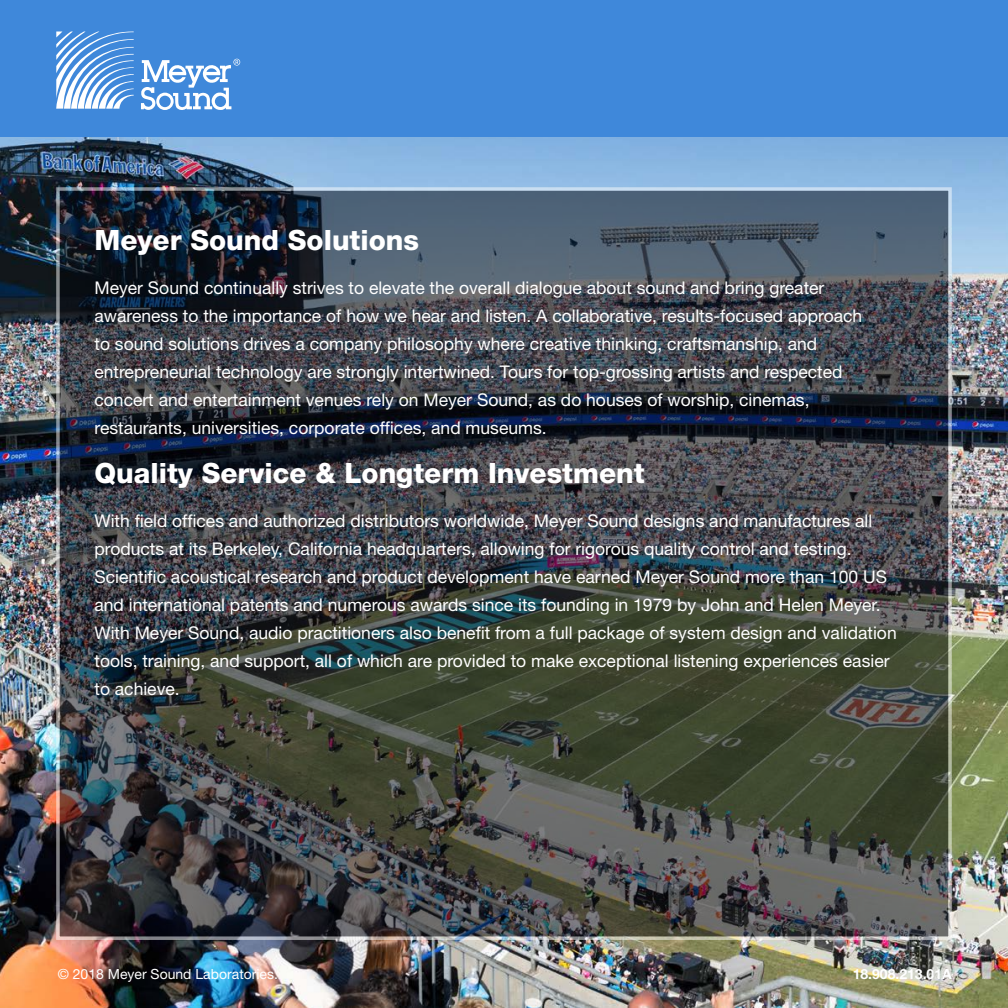
<style>
.page{position:relative;width:1008px;height:1008px;background:#fff}
.page>*{position:absolute;margin:0;border:0;box-sizing:border-box;transform-origin:0 0}
.t1{font:800 28px "Helvetica Neue";color:#fff}
.t2{font:17.5px/28px "Helvetica Neue";color:#fff}
.t3{font:14px "Helvetica Neue";color:#fff}
.t4{font:700 14px "Helvetica Neue";color:#fff}
</style>
<div class="page">
<img style="left:0;top:136px;width:1008px;height:872px">
<div style="left:0;top:0;width:1008px;height:136px;background:#3f88da"></div>
<svg style="left:56px;top:31px;width:78px;height:78px"></svg>
<svg style="left:141px;top:59px;width:99px;height:51px"></svg>
<img style="left:56px;top:187px;width:896px;height:753px">
<p class="t1" style="left:94px;top:223px;width:326px">Meyer Sound Solutions</p>
<p class="t2" style="left:94px;top:273px;width:769px">Meyer Sound continually strives to elevate the overall dialogue about sound and bring greater awareness to the importance of how we hear and listen. A collaborative, results-focused approach to sound solutions drives a company philosophy where creative thinking, craftsmanship, and entrepreneurial technology are strongly intertwined. Tours for top-grossing artists and respected concert and entertainment venues rely on Meyer Sound, as do houses of worship, cinemas, restaurants, universities, corporate offices, and museums.</p>
<p class="t1" style="left:94px;top:457px;width:552px">Quality Service &amp; Longterm Investment</p>
<p class="t2" style="left:94px;top:506px;width:804px">With field offices and authorized distributors worldwide, Meyer Sound designs and manufactures all products at its Berkeley, California headquarters, allowing for rigorous quality control and testing.<br>Scientific acoustical research and product development have earned Meyer Sound more than 100 US and international patents and numerous awards since its founding in 1979 by John and Helen Meyer.<br>With Meyer Sound, audio practitioners also benefit from a full package of system design and validation tools, training, and support, all of which are provided to make exceptional listening experiences easier to achieve.</p>
<p class="t3" style="left:58px;top:966px;width:222px">© 2018 Meyer Sound Laboratories.</p>
<p class="t4" style="left:853px;top:965px;width:101px">18.908.213.01A</p>
</div>
